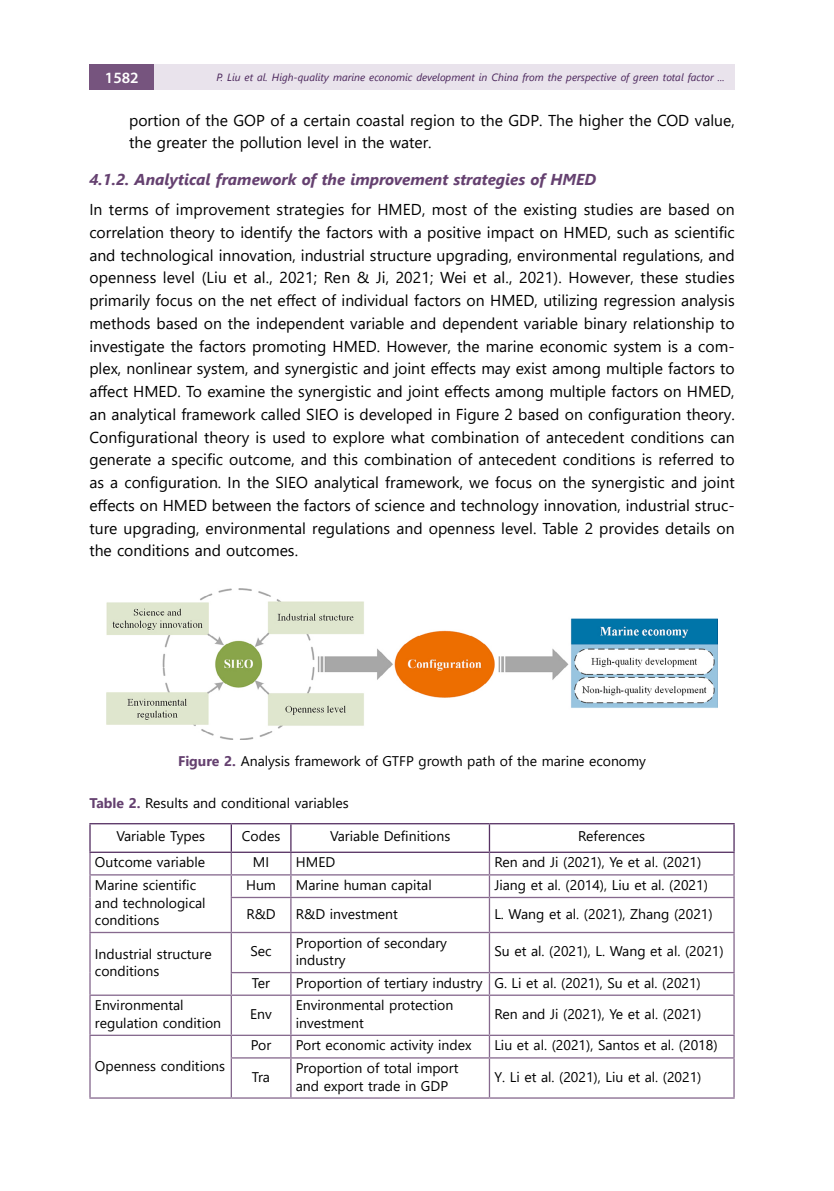
<style>
.page{position:relative;width:834px;height:1191px;background:#fff}
.page>*{position:absolute;margin:0;border:0;box-sizing:border-box;transform-origin:0 0}
.t1{font:15.75px/22.8px "Segoe UI";color:#000}
.t2{font:italic 700 15.75px "Segoe UI";color:#654170}
.t3{font:600 15.75px "Myriad Pro";color:#fff}
.t4{font:14px/17.5px "Segoe UI";color:#000}
.t5{font:italic 10.5px "Segoe UI";color:#482359}
.s1{font-weight:700;color:#654170}
</style>
<div class="page">
<div style="left:89px;top:64px;width:65px;height:26px;background:#76547e"></div>
<div style="left:154px;top:64px;width:580px;height:26px;background:#e9e3ec"></div>
<img style="left:106px;top:588px;width:611px;height:152px">
<hr style="left:89px;top:823px;width:142px;height:1px;background:#563163">
<hr style="left:89px;top:824px;width:2px;height:27px;background:#563163">
<hr style="left:231px;top:823px;width:60px;height:1px;background:#563163">
<hr style="left:291px;top:823px;width:198px;height:1px;background:#563163">
<hr style="left:489px;top:823px;width:245px;height:1px;background:#563163">
<hr style="left:488px;top:824px;width:2px;height:27px;background:#563163">
<hr style="left:89px;top:851px;width:142px;height:2px;background:#563163">
<hr style="left:231px;top:851px;width:60px;height:2px;background:#563163">
<hr style="left:291px;top:851px;width:198px;height:2px;background:#563163">
<hr style="left:489px;top:851px;width:245px;height:2px;background:#563163">
<hr style="left:89px;top:853px;width:2px;height:21px;background:#86698e">
<hr style="left:488px;top:853px;width:2px;height:21px;background:#86698e">
<hr style="left:89px;top:874px;width:142px;height:1px;background:#86698e">
<hr style="left:89px;top:875px;width:2px;height:22px;background:#86698e">
<hr style="left:231px;top:874px;width:60px;height:1px;background:#86698e">
<svg style="left:231px;top:824px;width:1px;height:72px"></svg>
<hr style="left:291px;top:874px;width:198px;height:1px;background:#86698e">
<svg style="left:290px;top:824px;width:1px;height:72px"></svg>
<hr style="left:489px;top:874px;width:245px;height:1px;background:#86698e">
<hr style="left:488px;top:875px;width:2px;height:21px;background:#86698e">
<svg style="left:733px;top:824px;width:1px;height:72px"></svg>
<hr style="left:89px;top:897px;width:2px;height:34px;background:#86698e">
<hr style="left:231px;top:896px;width:60px;height:2px;background:#86698e">
<hr style="left:231px;top:898px;width:1px;height:33px;background:#86698e">
<hr style="left:291px;top:896px;width:198px;height:2px;background:#86698e">
<hr style="left:290px;top:898px;width:1px;height:33px;background:#86698e">
<hr style="left:489px;top:896px;width:245px;height:2px;background:#86698e">
<hr style="left:488px;top:898px;width:2px;height:33px;background:#86698e">
<hr style="left:733px;top:898px;width:1px;height:33px;background:#86698e">
<hr style="left:89px;top:931px;width:142px;height:2px;background:#86698e">
<hr style="left:89px;top:933px;width:2px;height:39px;background:#86698e">
<hr style="left:231px;top:931px;width:60px;height:2px;background:#86698e">
<hr style="left:231px;top:933px;width:1px;height:39px;background:#86698e">
<hr style="left:291px;top:931px;width:198px;height:2px;background:#86698e">
<hr style="left:290px;top:933px;width:1px;height:39px;background:#86698e">
<hr style="left:489px;top:931px;width:245px;height:2px;background:#86698e">
<hr style="left:488px;top:933px;width:2px;height:39px;background:#86698e">
<hr style="left:733px;top:933px;width:1px;height:39px;background:#86698e">
<hr style="left:89px;top:972px;width:2px;height:22px;background:#86698e">
<hr style="left:231px;top:972px;width:60px;height:1px;background:#86698e">
<svg style="left:231px;top:973px;width:1px;height:21px"></svg>
<hr style="left:291px;top:972px;width:198px;height:1px;background:#86698e">
<svg style="left:290px;top:973px;width:1px;height:21px"></svg>
<hr style="left:489px;top:972px;width:245px;height:1px;background:#86698e">
<hr style="left:488px;top:973px;width:2px;height:21px;background:#86698e">
<svg style="left:733px;top:973px;width:1px;height:21px"></svg>
<hr style="left:89px;top:994px;width:142px;height:1px;background:#86698e">
<hr style="left:89px;top:995px;width:2px;height:39px;background:#86698e">
<hr style="left:231px;top:994px;width:60px;height:1px;background:#86698e">
<hr style="left:231px;top:995px;width:1px;height:39px;background:#86698e">
<hr style="left:291px;top:994px;width:198px;height:1px;background:#86698e">
<hr style="left:290px;top:995px;width:1px;height:39px;background:#86698e">
<hr style="left:489px;top:994px;width:245px;height:1px;background:#86698e">
<hr style="left:488px;top:995px;width:2px;height:39px;background:#86698e">
<hr style="left:733px;top:995px;width:1px;height:39px;background:#86698e">
<hr style="left:89px;top:1034px;width:142px;height:2px;background:#86698e">
<hr style="left:89px;top:1036px;width:2px;height:22px;background:#86698e">
<hr style="left:231px;top:1034px;width:60px;height:2px;background:#86698e">
<svg style="left:231px;top:1036px;width:1px;height:21px"></svg>
<hr style="left:291px;top:1034px;width:198px;height:2px;background:#86698e">
<svg style="left:290px;top:1036px;width:1px;height:21px"></svg>
<hr style="left:489px;top:1034px;width:245px;height:2px;background:#86698e">
<hr style="left:488px;top:1036px;width:2px;height:21px;background:#86698e">
<svg style="left:733px;top:1036px;width:1px;height:21px"></svg>
<hr style="left:89px;top:1058px;width:2px;height:39px;background:#86698e">
<hr style="left:231px;top:1057px;width:60px;height:1px;background:#86698e">
<hr style="left:231px;top:1058px;width:1px;height:39px;background:#86698e">
<hr style="left:291px;top:1057px;width:198px;height:1px;background:#86698e">
<hr style="left:290px;top:1058px;width:1px;height:39px;background:#86698e">
<hr style="left:489px;top:1057px;width:245px;height:1px;background:#86698e">
<hr style="left:488px;top:1058px;width:2px;height:39px;background:#86698e">
<hr style="left:733px;top:1058px;width:1px;height:39px;background:#86698e">
<hr style="left:89px;top:1097px;width:142px;height:1px;background:#86698e">
<hr style="left:231px;top:1097px;width:60px;height:1px;background:#86698e">
<hr style="left:291px;top:1097px;width:198px;height:1px;background:#86698e">
<hr style="left:489px;top:1097px;width:245px;height:1px;background:#86698e">
<p class="t3" style="left:105px;top:67px;width:35px">1582</p>
<p class="t5" style="left:216px;top:67px;width:510px">P. Liu et al. High-quality marine economic development in China from the perspective of green total factor ...</p>
<p class="t1" style="left:129px;top:107px;width:607px">portion of the GOP of a certain coastal region to the GDP. The higher the COD value, the greater the pollution level in the water.</p>
<p class="t2" style="left:89px;top:164px;width:508px">4.1.2. Analytical framework of the improvement strategies of HMED</p>
<p class="t1" style="left:89px;top:197px;width:647px;text-align:justify">In terms of improvement strategies for HMED, most of the existing studies are based on correlation theory to identify the factors with a positive impact on HMED, such as scientific and technological innovation, industrial structure upgrading, environmental regulations, and openness level (Liu et al., 2021; Ren &amp; Ji, 2021; Wei et al., 2021). However, these studies primarily focus on the net effect of individual factors on HMED, utilizing regression analysis methods based on the independent variable and dependent variable binary relationship to investigate the factors promoting HMED. However, the marine economic system is a com&shy;plex, nonlinear system, and synergistic and joint effects may exist among multiple factors to affect HMED. To examine the synergistic and joint effects among multiple factors on HMED, an analytical framework called SIEO is developed in Figure 2 based on configuration theory.<br>Configurational theory is used to explore what combination of antecedent conditions can generate a specific outcome, and this combination of antecedent conditions is referred to as a configuration. In the SIEO analytical framework, we focus on the synergistic and joint effects on HMED between the factors of science and technology innovation, industrial struc&shy;ture upgrading, environmental regulations and openness level. Table 2 provides details on the conditions and outcomes.</p>
<p class="t4" style="left:178px;top:751px;width:469px"><span class="s1">Figure 2.</span> Analysis framework of GTFP growth path of the marine economy</p>
<p class="t4" style="left:89px;top:793px;width:261px"><span class="s1">Table 2.</span> Results and conditional variables</p>
<p class="t4" style="left:116px;top:826px;width:90px">Variable Types</p>
<p class="t4" style="left:242px;top:826px;width:40px">Codes</p>
<p class="t4" style="left:330px;top:826px;width:122px">Variable Definitions</p>
<p class="t4" style="left:578px;top:826px;width:68px">References</p>
<p class="t4" style="left:95px;top:852px;width:112px">Outcome variable</p>
<p class="t4" style="left:253px;top:852px;width:18px">MI</p>
<p class="t4" style="left:296px;top:852px;width:41px">HMED</p>
<p class="t4" style="left:494px;top:852px;width:208px">Ren and Ji (2021), Ye et al. (2021)</p>
<p class="t4" style="left:95px;top:875px;width:112px">Marine scientific and technological conditions</p>
<p class="t4" style="left:246px;top:875px;width:31px">Hum</p>
<p class="t4" style="left:296px;top:875px;width:137px">Marine human capital</p>
<p class="t4" style="left:494px;top:875px;width:215px">Jiang et al. (2014), Liu et al. (2021)</p>
<p class="t4" style="left:246px;top:904px;width:31px">R&amp;D</p>
<p class="t4" style="left:296px;top:904px;width:104px">R&amp;D investment</p>
<p class="t4" style="left:494px;top:904px;width:220px">L. Wang et al. (2021), Zhang (2021)</p>
<p class="t4" style="left:95px;top:944px;width:118px">Industrial structure conditions</p>
<p class="t4" style="left:250px;top:941px;width:23px">Sec</p>
<p class="t4" style="left:296px;top:932px;width:153px">Proportion of secondary industry</p>
<p class="t4" style="left:494px;top:941px;width:231px">Su et al. (2021), L. Wang et al. (2021)</p>
<p class="t4" style="left:252px;top:972px;width:20px">Ter</p>
<p class="t4" style="left:296px;top:972px;width:406px">Proportion of tertiary industry G. Li et al. (2021), Su et al. (2021)</p>
<p class="t4" style="left:95px;top:995px;width:128px">Environmental regulation condition</p>
<p class="t4" style="left:250px;top:1004px;width:23px">Env</p>
<p class="t4" style="left:296px;top:995px;width:159px">Environmental protection investment</p>
<p class="t4" style="left:494px;top:1004px;width:208px">Ren and Ji (2021), Ye et al. (2021)</p>
<p class="t4" style="left:95px;top:1055px;width:132px">Openness conditions</p>
<p class="t4" style="left:251px;top:1035px;width:22px">Por</p>
<p class="t4" style="left:296px;top:1035px;width:177px">Port economic activity index</p>
<p class="t4" style="left:494px;top:1035px;width:225px">Liu et al. (2021), Santos et al. (2018)</p>
<p class="t4" style="left:252px;top:1066px;width:20px">Tra</p>
<p class="t4" style="left:296px;top:1058px;width:164px">Proportion of total import and export trade in GDP</p>
<p class="t4" style="left:494px;top:1066px;width:209px">Y. Li et al. (2021), Liu et al. (2021)</p>
</div>
